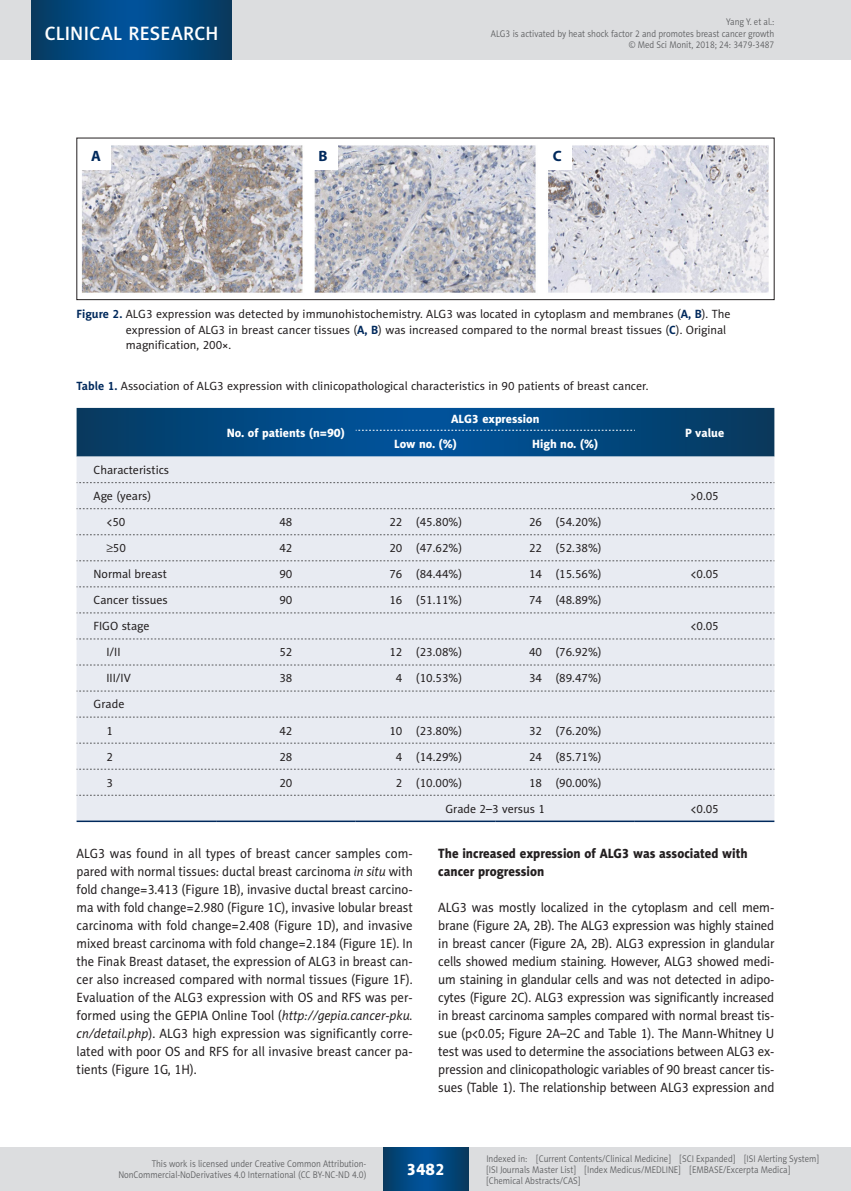
<style>
.page{position:relative;width:851px;height:1191px;background:#fff}
.page>*{position:absolute;margin:0;border:0;box-sizing:border-box;transform-origin:0 0}
.t1{font:19.5px "Naomi Sans EFN Medium";letter-spacing:.015em;color:#fff}
.t2{font:16.5px "Naomi Sans EFN Heavy";color:#fff}
.t3{font:700 15px "Myriad Pro";color:#00295c}
.MSM_Body{font:13.5px/18px "Naomi Sans EFN";letter-spacing:-.005em;color:#231f20;text-align:justify;scale:.95 1}
.MSM_Body-2{font:13.5px/18px "Naomi Sans EFN";letter-spacing:-.005em;color:#231f20;text-align:justify;scale:.96 1}
.MSM_Headline_2{font:13.5px/18px "Naomi Sans EFN Heavy";color:#231f20;scale:.95 1}
.MSM_Tabela_zawartosc{font:12px "Naomi Sans EFN";color:#231f20}
.MSM_Rycina_tytul{font:12px/15.8px "Naomi Sans EFN";color:#231f20}
.MSM_Tabela_tytul{font:12px "Naomi Sans EFN";color:#231f20}
.MSM_Tabela_Head{font:12px "Naomi Sans EFN Heavy";color:#fff}
.t4{font:9.75px/11.2px "Naomi Sans EFN Light";color:#57585a;text-align:right;scale:.9 1}
.s1{font-weight:700;color:#00295c}
.s2{font-family:"Standard Sym L"}
.s3{font-style:italic}
</style>
<div class="page">
<img style="left:81px;top:145px;width:688px;height:148px">
<div style="left:77px;top:138px;width:697px;height:162px;border:1px solid #231f20"></div>
<div style="left:81px;top:142px;width:30px;height:28px;background:#fff"></div>
<div style="left:308px;top:142px;width:30px;height:28px;background:#fff"></div>
<div style="left:542px;top:142px;width:29px;height:28px;background:#fff"></div>
<div style="left:77px;top:456px;width:697px;height:364px;background:#e8ebf2"></div>
<svg style="left:77px;top:482px;width:697px;height:1px"></svg>
<svg style="left:77px;top:508px;width:697px;height:1px"></svg>
<svg style="left:77px;top:534px;width:697px;height:1px"></svg>
<svg style="left:77px;top:560px;width:697px;height:1px"></svg>
<svg style="left:77px;top:586px;width:697px;height:1px"></svg>
<svg style="left:77px;top:612px;width:697px;height:1px"></svg>
<svg style="left:77px;top:638px;width:697px;height:1px"></svg>
<svg style="left:77px;top:665px;width:697px;height:1px"></svg>
<svg style="left:77px;top:691px;width:697px;height:1px"></svg>
<svg style="left:77px;top:717px;width:697px;height:1px"></svg>
<svg style="left:77px;top:743px;width:697px;height:1px"></svg>
<svg style="left:77px;top:769px;width:697px;height:1px"></svg>
<svg style="left:77px;top:408px;width:697px;height:48px;background:#03477f"></svg>
<hr style="left:77px;top:820px;width:139px;height:2px;background:#00295c">
<hr style="left:216px;top:820px;width:139px;height:2px;background:#00295c">
<hr style="left:634px;top:820px;width:140px;height:2px;background:#00295c">
<svg style="left:77px;top:795px;width:697px;height:1px"></svg>
<hr style="left:355px;top:820px;width:140px;height:2px;background:#00295c">
<hr style="left:495px;top:820px;width:139px;height:2px;background:#00295c">
<div style="left:0;top:1148px;width:850px;height:43px;background:#dcdddf"></div>
<svg style="left:383px;top:1147px;width:85px;height:43px;background:#02477e"></svg>
<div style="left:0;top:0;width:850px;height:60px;background:#dcdddf"></div>
<hr style="left:850px;top:0;width:1px;height:60px;background:#dcdddf">
<svg style="left:32px;top:0;width:200px;height:60px;background:#02477e"></svg>
<h1 class="t1" style="left:45px;top:22px;width:175px">CLINICAL RESEARCH</h1>
<p class="t4" style="left:491px;top:16px;width:316px">Yang Y. et al.:<br>ALG3 is activated by heat shock factor 2 and promotes breast cancer growth © Med Sci Monit, 2018; 24: 3479-3487</p>
<p class="t3" style="left:91px;top:147px;width:11px">A</p>
<p class="t3" style="left:318px;top:147px;width:11px">B</p>
<p class="t3" style="left:552px;top:147px;width:10px">C</p>
<p class="MSM_Rycina_tytul" style="left:126px;top:306px;width:606px;text-indent:-49px"><span class="s1">Figure 2.</span> ALG3 expression was detected by immunohistochemistry. ALG3 was located in cytoplasm and membranes (<span class="s1">A, B</span>). The expression of ALG3 in breast cancer tissues (<span class="s1">A, B</span>) was increased compared to the normal breast tissues (<span class="s1">C</span>). Original magnification, 200×.</p>
<p class="MSM_Tabela_tytul" style="left:77px;top:379px;width:573px"><span class="s1">Table 1.</span> Association of ALG3 expression with clinicopathological characteristics in 90 patients of breast cancer.</p>
<p class="MSM_Tabela_Head" style="left:227px;top:425px;width:119px">No. of patients (n=90)</p>
<p class="MSM_Tabela_Head" style="left:451px;top:412px;width:90px">ALG3 expression</p>
<p class="MSM_Tabela_Head" style="left:394px;top:436px;width:64px">Low no. (%)</p>
<p class="MSM_Tabela_Head" style="left:532px;top:436px;width:67px">High no. (%)</p>
<p class="MSM_Tabela_Head" style="left:685px;top:425px;width:41px">P value</p>
<p class="MSM_Tabela_zawartosc" style="left:94px;top:463px;width:77px">Characteristics</p>
<p class="MSM_Tabela_zawartosc" style="left:94px;top:489px;width:59px">Age (years)</p>
<p class="MSM_Tabela_zawartosc" style="left:690px;top:489px;width:30px">&gt;0.05</p>
<p class="MSM_Tabela_zawartosc" style="left:106px;top:515px;width:21px">&lt;50</p>
<p class="MSM_Tabela_zawartosc" style="left:279px;top:515px;width:15px">48</p>
<p class="MSM_Tabela_zawartosc" style="left:389px;top:515px;width:74px">22 (45.80%)</p>
<p class="MSM_Tabela_zawartosc" style="left:529px;top:515px;width:74px">26 (54.20%)</p>
<p class="MSM_Tabela_zawartosc" style="left:106px;top:541px;width:21px"><span class="s2">³</span>50</p>
<p class="MSM_Tabela_zawartosc" style="left:279px;top:541px;width:15px">42</p>
<p class="MSM_Tabela_zawartosc" style="left:389px;top:541px;width:74px">20 (47.62%)</p>
<p class="MSM_Tabela_zawartosc" style="left:529px;top:541px;width:74px">22 (52.38%)</p>
<p class="MSM_Tabela_zawartosc" style="left:94px;top:567px;width:75px">Normal breast</p>
<p class="MSM_Tabela_zawartosc" style="left:279px;top:567px;width:15px">90</p>
<p class="MSM_Tabela_zawartosc" style="left:389px;top:567px;width:74px">76 (84.44%)</p>
<p class="MSM_Tabela_zawartosc" style="left:529px;top:567px;width:74px">14 (15.56%)</p>
<p class="MSM_Tabela_zawartosc" style="left:690px;top:567px;width:30px">&lt;0.05</p>
<p class="MSM_Tabela_zawartosc" style="left:94px;top:593px;width:76px">Cancer tissues</p>
<p class="MSM_Tabela_zawartosc" style="left:279px;top:593px;width:15px">90</p>
<p class="MSM_Tabela_zawartosc" style="left:389px;top:593px;width:74px">16 (51.11%)</p>
<p class="MSM_Tabela_zawartosc" style="left:529px;top:593px;width:74px">74 (48.89%)</p>
<p class="MSM_Tabela_zawartosc" style="left:94px;top:619px;width:57px">FIGO stage</p>
<p class="MSM_Tabela_zawartosc" style="left:690px;top:619px;width:30px">&lt;0.05</p>
<p class="MSM_Tabela_zawartosc" style="left:106px;top:645px;width:16px">I/II</p>
<p class="MSM_Tabela_zawartosc" style="left:279px;top:645px;width:15px">52</p>
<p class="MSM_Tabela_zawartosc" style="left:389px;top:645px;width:74px">12 (23.08%)</p>
<p class="MSM_Tabela_zawartosc" style="left:529px;top:645px;width:74px">40 (76.92%)</p>
<p class="MSM_Tabela_zawartosc" style="left:106px;top:671px;width:26px">III/IV</p>
<p class="MSM_Tabela_zawartosc" style="left:279px;top:671px;width:15px">38</p>
<p class="MSM_Tabela_zawartosc" style="left:396px;top:671px;width:68px">4 (10.53%)</p>
<p class="MSM_Tabela_zawartosc" style="left:529px;top:671px;width:74px">34 (89.47%)</p>
<p class="MSM_Tabela_zawartosc" style="left:94px;top:697px;width:32px">Grade</p>
<p class="MSM_Tabela_zawartosc" style="left:106px;top:723px;width:8px">1</p>
<p class="MSM_Tabela_zawartosc" style="left:279px;top:723px;width:15px">42</p>
<p class="MSM_Tabela_zawartosc" style="left:389px;top:723px;width:74px">10 (23.80%)</p>
<p class="MSM_Tabela_zawartosc" style="left:529px;top:723px;width:74px">32 (76.20%)</p>
<p class="MSM_Tabela_zawartosc" style="left:106px;top:749px;width:8px">2</p>
<p class="MSM_Tabela_zawartosc" style="left:279px;top:749px;width:15px">28</p>
<p class="MSM_Tabela_zawartosc" style="left:396px;top:749px;width:68px">4 (14.29%)</p>
<p class="MSM_Tabela_zawartosc" style="left:529px;top:749px;width:74px">24 (85.71%)</p>
<p class="MSM_Tabela_zawartosc" style="left:106px;top:775px;width:8px">3</p>
<p class="MSM_Tabela_zawartosc" style="left:279px;top:775px;width:15px">20</p>
<p class="MSM_Tabela_zawartosc" style="left:396px;top:775px;width:68px">2 (10.00%)</p>
<p class="MSM_Tabela_zawartosc" style="left:529px;top:775px;width:74px">18 (90.00%)</p>
<p class="MSM_Tabela_zawartosc" style="left:445px;top:801px;width:101px">Grade 2–3 versus 1</p>
<p class="MSM_Tabela_zawartosc" style="left:690px;top:801px;width:30px">&lt;0.05</p>
<p class="MSM_Body" style="left:77px;top:844px;width:355px">ALG3 was found in all types of breast cancer samples com&shy;pared with normal tissues: ductal breast carcinoma <span class="s3">in situ</span> with fold change=3.413 (Figure 1B), invasive ductal breast carcino&shy;ma with fold change=2.980 (Figure 1C), invasive lobular breast carcinoma with fold change=2.408 (Figure 1D), and invasive mixed breast carcinoma with fold change=2.184 (Figure 1E). In the Finak Breast dataset, the expression of ALG3 in breast can&shy;cer also increased compared with normal tissues (Figure 1F).<br>Evaluation of the ALG3 expression with OS and RFS was per&shy;formed using the GEPIA Online Tool (<span class="s3">http://gepia.cancer-pku. cn/detail.php</span>). ALG3 high expression was significantly corre&shy;lated with poor OS and RFS for all invasive breast cancer pa&shy;tients (Figure 1G, 1H).</p>
<p class="MSM_Headline_2" style="left:438px;top:844px;width:327px">The increased expression of ALG3 was associated with cancer progression</p>
<p class="MSM_Body-2" style="left:438px;top:898px;width:351px">ALG3 was mostly localized in the cytoplasm and cell mem&shy;brane (Figure 2A, 2B). The ALG3 expression was highly stained in breast cancer (Figure 2A, 2B). ALG3 expression in glandular cells showed medium staining. However, ALG3 showed medi&shy;um staining in glandular cells and was not detected in adipo&shy;cytes (Figure 2C). ALG3 expression was significantly increased in breast carcinoma samples compared with normal breast tis&shy;sue (p&lt;0.05; Figure 2A–2C and Table 1). The Mann-Whitney U test was used to determine the associations between ALG3 ex&shy;pression and clinicopathologic variables of 90 breast cancer tis&shy;sues (Table 1). The relationship between ALG3 expression and</p>
<p class="t4" style="left:118px;top:1158px;width:277px">This work is licensed under Creative Common Attribution-<br>NonCommercial-NoDerivatives 4.0 International (CC BY-NC-ND 4.0)</p>
<p class="t2" style="left:406px;top:1159px;width:40px">3482</p>
<p class="t4" style="left:486px;top:1152px;width:371px;text-align:left">Indexed in: [Current Contents/Clinical Medicine] [SCI Expanded] [ISI Alerting System] [ISI Journals Master List] [Index Medicus/MEDLINE] [EMBASE/Excerpta Medica] [Chemical Abstracts/CAS]</p>
</div>
